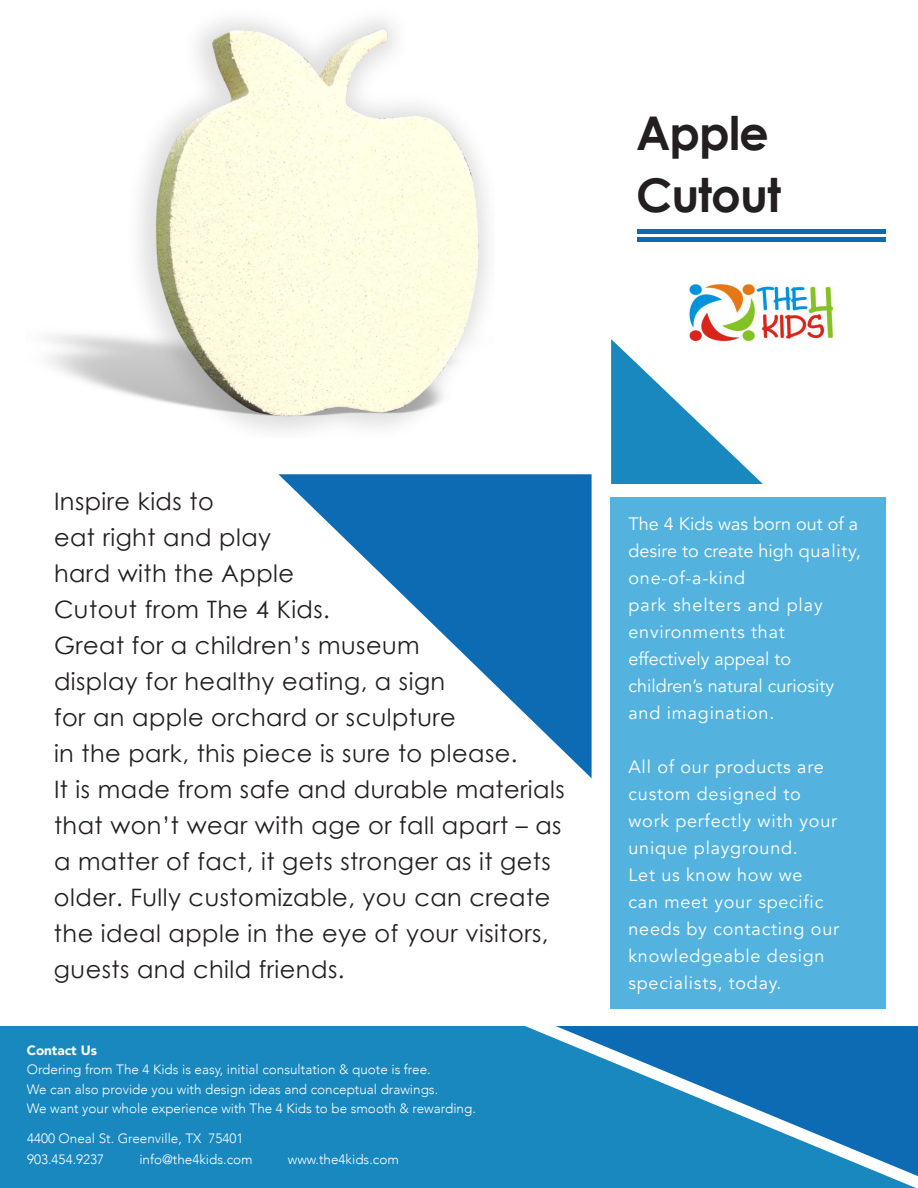
<style>
.page{position:relative;width:918px;height:1188px;background:#fff}
.page>*{position:absolute;margin:0;border:0;box-sizing:border-box;transform-origin:0 0}
.t1{font:700 46.5px "Century Gothic";letter-spacing:-.02em;color:#231f20}
.t2{font:24px/36px "Century Gothic";letter-spacing:.02em;color:#231f20}
.t3{font:18px/27px "Avenir";letter-spacing:.04em;color:#fff}
.t4{font:18px/27px "Avenir";color:#fff}
.t5{font:300 13.5px "Avenir";color:#fff}
.t6{font:900 13.5px "Avenir";color:#fff}
</style>
<div class="page">
<div style="left:611px;top:497px;width:275px;height:512px;background:#53b3de"></div>
<svg style="left:278px;top:474px;width:314px;height:304px"></svg>
<hr style="left:638px;top:229px;width:248px;height:4px;background:#0c6bb3">
<hr style="left:638px;top:238px;width:248px;height:4px;background:#0c6bb3">
<img style="left:689px;top:283px;width:146px;height:56px">
<svg style="left:611px;top:339px;width:152px;height:145px"></svg>
<div style="left:0;top:1026px;width:916px;height:162px;background:#1888bf"></div>
<svg style="left:556px;top:1026px;width:362px;height:150px;background:#2483be"></svg>
<img style="left:49px;top:19px;width:439px;height:413px">
<p class="t1" style="left:636px;top:104px;width:134px">Apple</p>
<p class="t1" style="left:636px;top:166px;width:147px">Cutout</p>
<p class="t2" style="left:54px;top:483px;width:512px">Inspire kids to<br>eat right and play<br>hard with the Apple<br>Cutout from The 4 Kids.<br>Great for a children’s museum<br>display for healthy eating, a sign<br>for an apple orchard or sculpture<br>in the park, this piece is sure to please.<br>It is made from safe and durable materials that won’t wear with age or fall apart – as a matter of fact, it gets stronger as it gets older. Fully customizable, you can create the ideal apple in the eye of your visitors, guests and child friends.</p>
<p class="t6" style="left:27px;top:1039px;width:72px">Contact Us</p>
<p class="t5" style="left:27px;top:1062px;width:406px">Ordering from The 4 Kids is easy, initial consultation &amp; quote is free.</p>
<p class="t5" style="left:27px;top:1081px;width:413px">We can also provide you with design ideas and conceptual drawings.</p>
<p class="t5" style="left:27px;top:1101px;width:451px">We want your whole experience with The 4 Kids to be smooth &amp; rewarding.</p>
<p class="t5" style="left:27px;top:1130px;width:218px">4400 Oneal St. Greenville, TX 75401</p>
<p class="t5" style="left:27px;top:1151px;width:79px">903.454.9237</p>
<p class="t5" style="left:139px;top:1151px;width:115px">info@the4kids.com</p>
<p class="t5" style="left:288px;top:1151px;width:113px">www.the4kids.com</p>
<p class="t4" style="left:629px;top:510px;width:234px">The 4 Kids was born out of a desire to create high quality, one-of-a-kind</p>
<p class="t3" style="left:629px;top:591px;width:196px">park shelters and play</p>
<p class="t3" style="left:629px;top:618px;width:158px">environments that</p>
<p class="t4" style="left:629px;top:645px;width:164px">effectively appeal to</p>
<p class="t4" style="left:629px;top:672px;width:207px">children’s natural curiosity and imagination.</p>
<p class="t3" style="left:629px;top:753px;width:197px">All of our products are custom designed to</p>
<p class="t3" style="left:629px;top:807px;width:210px">work perfectly with your unique playground.</p>
<p class="t3" style="left:629px;top:861px;width:175px">Let us know how we</p>
<p class="t3" style="left:629px;top:888px;width:212px">can meet your specific needs by contacting our knowledgeable design specialists, today.</p>
</div>
